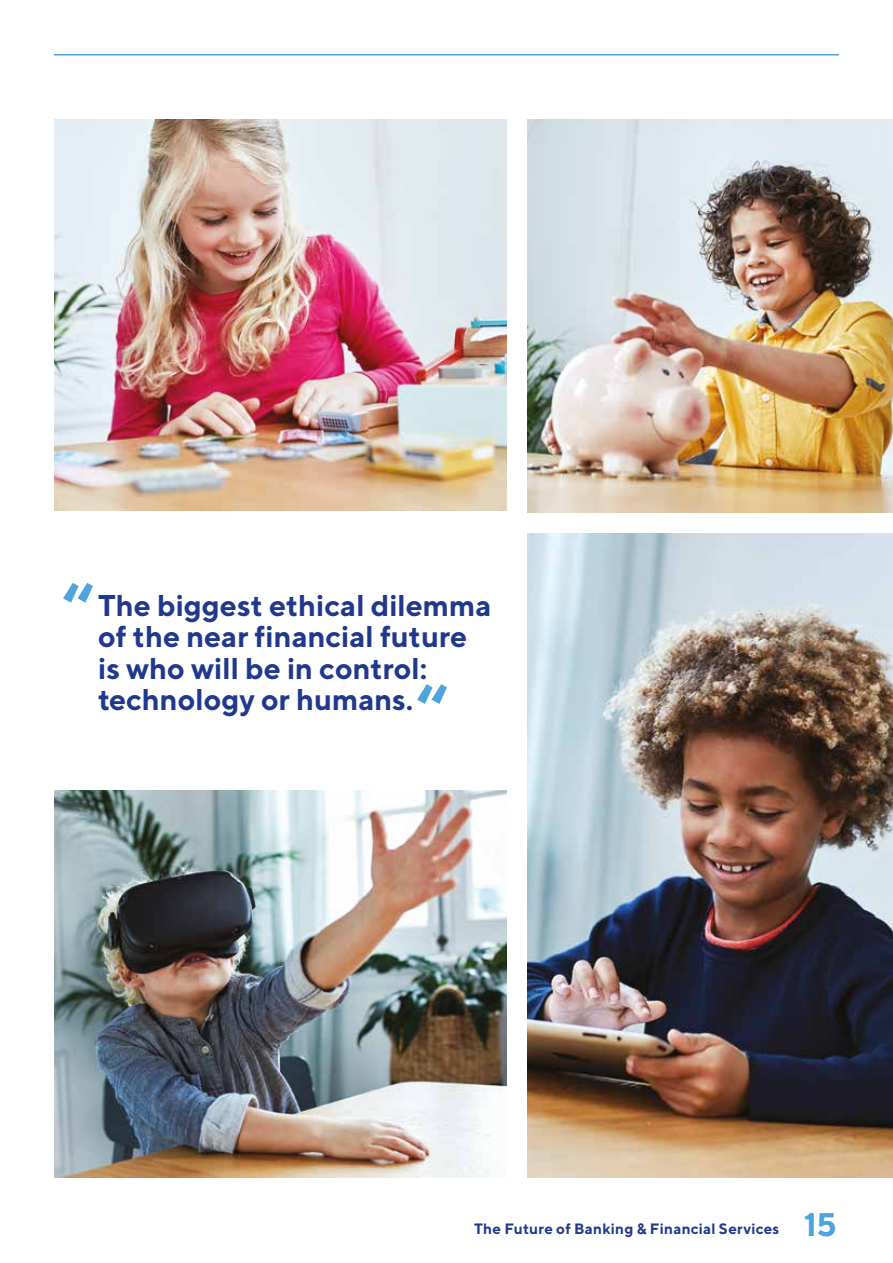
<style>
.page{position:relative;width:893px;height:1263px;background:#fff}
.page>*{position:absolute;margin:0;border:0;box-sizing:border-box;transform-origin:0 0}
.t1{font:700 72px "TT Norms";color:#4ea4dc}
.t2{font:700 30px/31.5px "TT Norms";color:#20398c}
.t3{font:700 15px "TT Norms";letter-spacing:.015em;color:#20398c}
.s1{font-size:32.7px;color:#4ea4dc}
</style>
<div class="page">
<img style="left:54px;top:791px;width:452px;height:387px">
<img style="left:527px;top:119px;width:366px;height:393px">
<img style="left:527px;top:534px;width:366px;height:644px">
<img style="left:54px;top:119px;width:452px;height:392px">
<hr style="left:54px;top:54px;width:785px;height:2px;background:#4ea4dc">
<h1 class="t1" style="left:62px;top:564px;width:34px">“</h1>
<p class="t2" style="left:98px;top:589px;width:395px">The biggest ethical dilemma of the near financial future is who will be in control: technology or humans.</p>
<h1 class="t1" style="left:416px;top:665px;width:34px">“</h1>
<p class="t3" style="left:474px;top:1219px;width:364px">The Future of Banking &amp; Financial Services <span class="s1">15</span></p>
</div>
